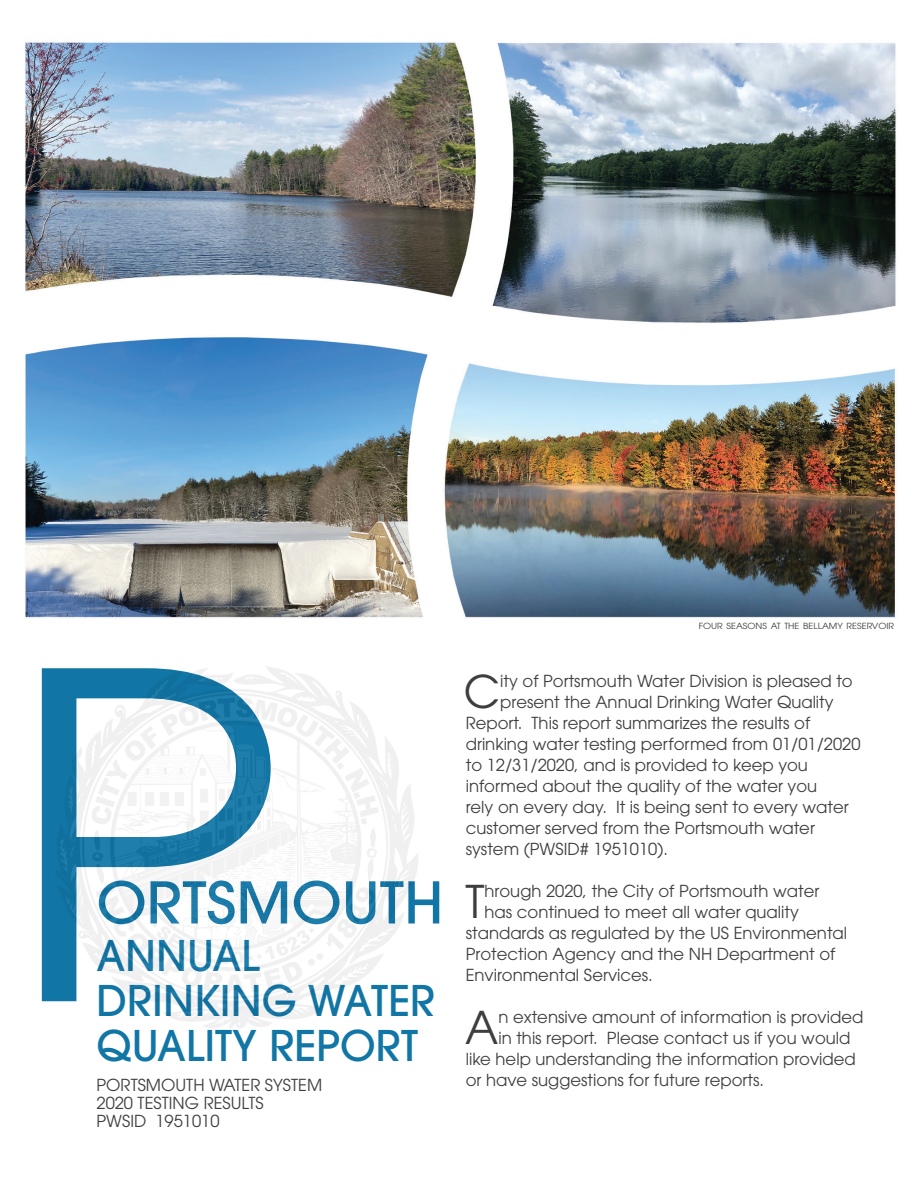
<style>
.page{position:relative;width:918px;height:1188px;background:#fff}
.page>*{position:absolute;margin:0;border:0;box-sizing:border-box;transform-origin:0 0}
.t1{font:450px "ITC Avant Garde Pro";color:#1176a6;scale:1.04 1}
.t2{font:500 57px "ITC Avant Garde Pro";color:#1176a6;scale:1.04 1}
.Body_1Cap{font:44.85px "ITC Avant Garde Pro";color:#3e3e3f}
.t3{font:500 42px/45px "ITC Avant Garde Pro";color:#1176a6}
.Body_1Cap-2{font:16.5px "ITC Avant Garde Pro";color:#3e3e3f}
.t4{font:8.4px "ITC Avant Garde Pro";color:#3e3e3f;scale:1.1 1}
</style>
<div class="page">
<img style="left:25px;top:42px;width:871px;height:576px">
<p class="t1" style="left:7px;top:557px;width:268px">P</p>
<p class="t2" style="left:97px;top:866px;width:335px">ORTSMOUTH</p>
<p class="t3" style="left:97px;top:933px;width:340px">ANNUAL<br>DRINKING WATER<br>QUALITY REPORT</p>
<p class="Body_1Cap-2" style="left:97px;top:1075px;width:227px">PORTSMOUTH WATER SYSTEM</p>
<p class="Body_1Cap-2" style="left:97px;top:1093px;width:169px">2020 TESTING RESULTS</p>
<p class="Body_1Cap-2" style="left:97px;top:1111px;width:124px">PWSID 1951010</p>
<p class="t4" style="left:699px;top:621px;width:179px">FOUR SEASONS AT THE BELLAMY RESERVOIR</p>
<p class="Body_1Cap" style="left:464px;top:664px;width:38px">C</p>
<p class="Body_1Cap-2" style="left:500px;top:671px;width:354px">ity of Portsmouth Water Division is pleased to</p>
<p class="Body_1Cap-2" style="left:500px;top:692px;width:335px">present the Annual Drinking Water Quality</p>
<p class="Body_1Cap-2" style="left:466px;top:713px;width:346px">Report. This report summarizes the results of</p>
<p class="Body_1Cap-2" style="left:466px;top:734px;width:396px">drinking water testing performed from 01/01/2020</p>
<p class="Body_1Cap-2" style="left:466px;top:755px;width:344px">to 12/31/2020, and is provided to keep you</p>
<p class="Body_1Cap-2" style="left:466px;top:776px;width:353px">informed about the quality of the water you</p>
<p class="Body_1Cap-2" style="left:466px;top:797px;width:385px">rely on every day. It is being sent to every water</p>
<p class="Body_1Cap-2" style="left:466px;top:818px;width:351px">customer served from the Portsmouth water</p>
<p class="Body_1Cap-2" style="left:466px;top:839px;width:204px">system (PWSID# 1951010).</p>
<p class="Body_1Cap" style="left:465px;top:874px;width:21px">T</p>
<p class="Body_1Cap-2" style="left:485px;top:881px;width:336px">hrough 2020, the City of Portsmouth water</p>
<p class="Body_1Cap-2" style="left:485px;top:902px;width:316px">has continued to meet all water quality</p>
<p class="Body_1Cap-2" style="left:466px;top:923px;width:383px">standards as regulated by the US Environmental</p>
<p class="Body_1Cap-2" style="left:466px;top:944px;width:371px">Protection Agency and the NH Department of</p>
<p class="Body_1Cap-2" style="left:466px;top:965px;width:189px">Environmental Services.</p>
<p class="Body_1Cap" style="left:465px;top:1000px;width:35px">A</p>
<p class="Body_1Cap-2" style="left:498px;top:1007px;width:366px">n extensive amount of information is provided</p>
<p class="Body_1Cap-2" style="left:498px;top:1028px;width:354px">in this report. Please contact us if you would</p>
<p class="Body_1Cap-2" style="left:466px;top:1049px;width:392px">like help understanding the information provided</p>
<p class="Body_1Cap-2" style="left:466px;top:1070px;width:300px">or have suggestions for future reports.</p>
</div>
